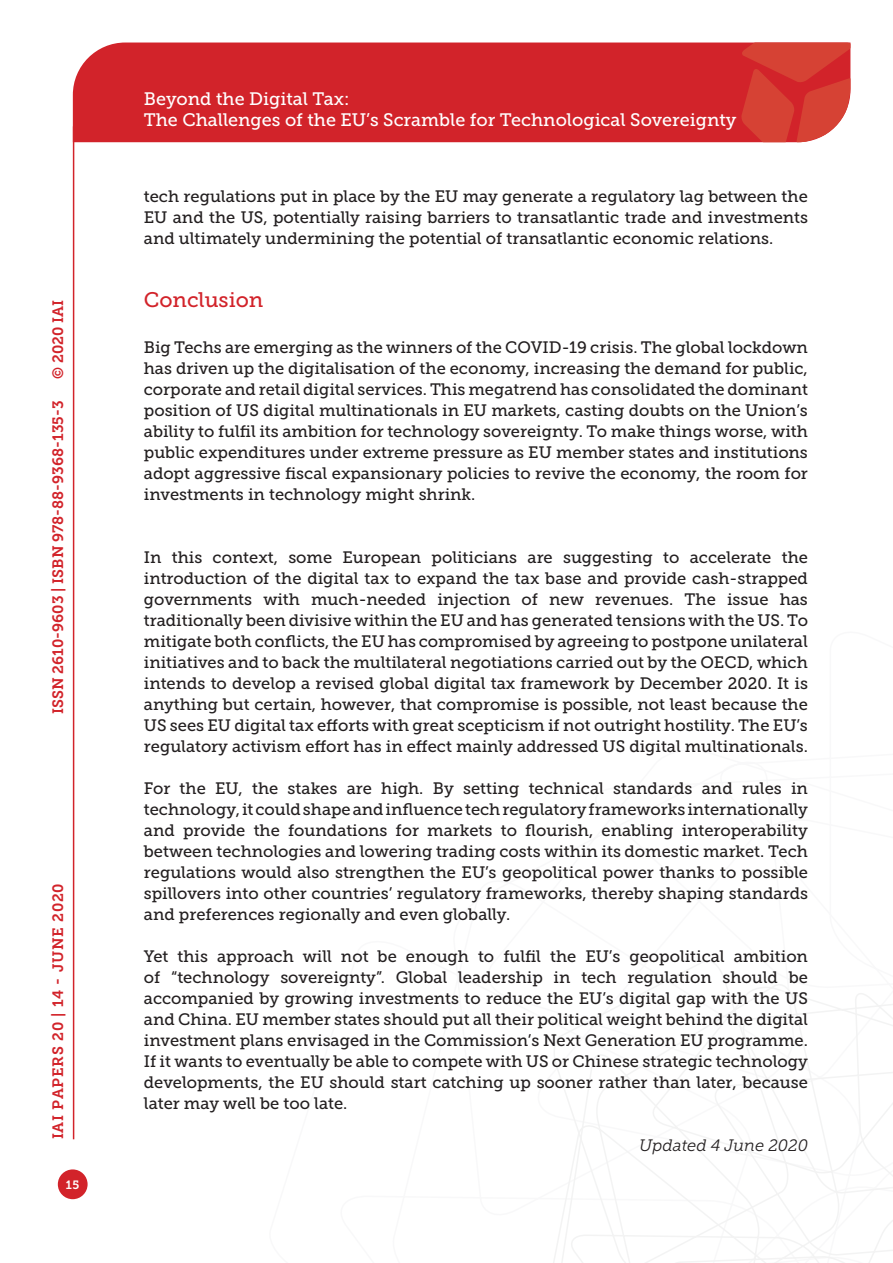
<style>
.page{position:relative;width:893px;height:1263px;background:#fff}
.page>*{position:absolute;margin:0;border:0;box-sizing:border-box;transform-origin:0 0}
.Titolo_paragrafo{font:21px "Museo Slab 500";color:#d2232a}
.t1{font:18px/21.6px "Museo Slab 500";color:#fff}
.Testo{font:16.5px/21px "Museo Slab 500";color:#231f20;text-align:justify}
.Testo-2{font:italic 16.5px "Museo Slab 300";color:#231f20}
.t2{font:15px "Museo Slab 700";color:#d2232a}
.t3{font:15px "Museo Slab 700";letter-spacing:.05em;color:#d2232a}
.t4{font:12px "Museo Slab 700";color:#fff}
</style>
<div class="page">
<svg style="left:553px;top:960px;width:340px;height:303px"></svg>
<div style="left:73px;top:43px;width:668px;height:99px;background:#d2232a"></div>
<svg style="left:741px;top:43px;width:109px;height:99px;background:#d6433b"></svg>
<div style="left:58px;top:1169px;width:30px;height:30px;background:#d2232a;border-radius:50%"></div>
<hr style="left:73px;top:126px;width:1px;height:1013px;background:#d2232a">
<p class="t2" style="left:50px;top:379px;width:80px;rotate:-90deg">© 2020 IAI</p>
<p class="t2" style="left:49px;top:714px;width:315px;rotate:-90deg">ISSN 2610-9603 | ISBN 978-88-9368-135-3</p>
<p class="t3" style="left:50px;top:1139px;width:258px;rotate:-90deg">IAI PAPERS 20 | 14 - JUNE 2020</p>
<p class="t4" style="left:66px;top:1178px;width:15px">15</p>
<p class="t1" style="left:144px;top:88px;width:594px">Beyond the Digital Tax:<br>The Challenges of the EU’s Scramble for Technological Sovereignty</p>
<p class="Testo" style="left:144px;top:186px;width:666px">tech regulations put in place by the EU may generate a regulatory lag between the EU and the US, potentially raising barriers to transatlantic trade and investments and ultimately undermining the potential of transatlantic economic relations.</p>
<p class="Titolo_paragrafo" style="left:144px;top:288px;width:121px">Conclusion</p>
<p class="Testo" style="left:144px;top:337px;width:666px">Big Techs are emerging as the winners of the COVID-19 crisis. The global lockdown has driven up the digitalisation of the economy, increasing the demand for public, corporate and retail digital services. This megatrend has consolidated the dominant position of US digital multinationals in EU markets, casting doubts on the Union’s ability to fulfil its ambition for technology sovereignty. To make things worse, with public expenditures under extreme pressure as EU member states and institutions adopt aggressive fiscal expansionary policies to revive the economy, the room for investments in technology might shrink.</p>
<p class="Testo" style="left:144px;top:547px;width:666px">In this context, some European politicians are suggesting to accelerate the introduction of the digital tax to expand the tax base and provide cash-strapped governments with much-needed injection of new revenues. The issue has traditionally been divisive within the EU and has generated tensions with the US. To mitigate both conflicts, the EU has compromised by agreeing to postpone unilateral initiatives and to back the multilateral negotiations carried out by the OECD, which intends to develop a revised global digital tax framework by December 2020. It is anything but certain, however, that compromise is possible, not least because the US sees EU digital tax efforts with great scepticism if not outright hostility. The EU’s regulatory activism effort has in effect mainly addressed US digital multinationals.</p>
<p class="Testo" style="left:144px;top:778px;width:666px">For the EU, the stakes are high. By setting technical standards and rules in technology, it could shape and influence tech regulatory frameworks internationally and provide the foundations for markets to flourish, enabling interoperability between technologies and lowering trading costs within its domestic market. Tech regulations would also strengthen the EU’s geopolitical power thanks to possible spillovers into other countries’ regulatory frameworks, thereby shaping standards and preferences regionally and even globally.</p>
<p class="Testo" style="left:144px;top:946px;width:666px">Yet this approach will not be enough to fulfil the EU’s geopolitical ambition of “technology sovereignty”. Global leadership in tech regulation should be accompanied by growing investments to reduce the EU’s digital gap with the US and China. EU member states should put all their political weight behind the digital investment plans envisaged in the Commission’s Next Generation EU programme.<br>If it wants to eventually be able to compete with US or Chinese strategic technology developments, the EU should start catching up sooner rather than later, because later may well be too late.</p>
<p class="Testo-2" style="left:639px;top:1136px;width:170px">Updated 4 June 2020</p>
</div>
